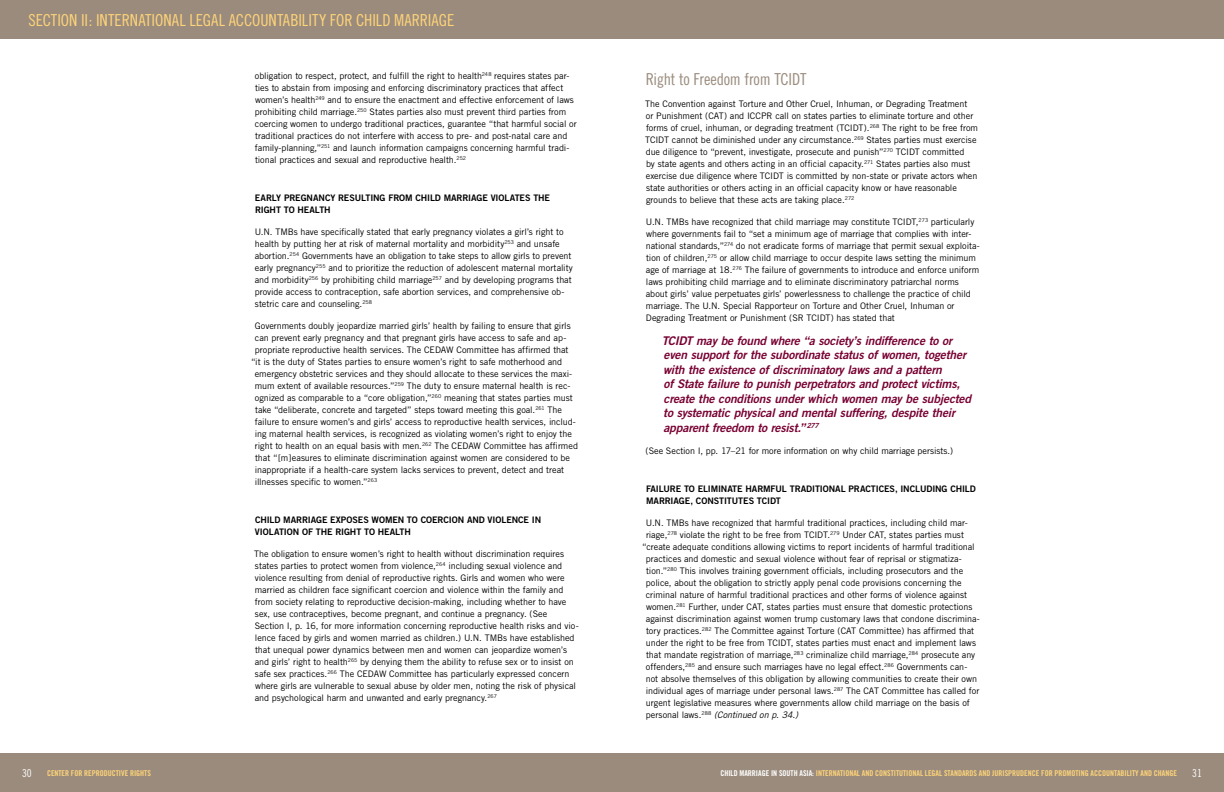
<style>
.page{position:relative;width:1224px;height:792px;background:#fff}
.page>*{position:absolute;margin:0;border:0;box-sizing:border-box;transform-origin:0 0}
.t1{font:16.5px "Trade Gothic Cond Eighteen";letter-spacing:-.005em;color:#ffd478}
.t2{font:16.5px "Trade Gothic Cond Eighteen";letter-spacing:-.015em;color:#9a8b7d}
.t3{font:italic 12px/14.5px "Trade Gothic Bold Two";letter-spacing:-.015em;color:#780032}
.t4{font:11px "Trade Gothic Cond Eighteen";color:#fff}
.t5{font:9px/12px "Trade Gothic";letter-spacing:-.005em;color:#000}
.t6{font:9px/12px "Trade Gothic Bold Two";letter-spacing:-.01em;color:#000}
.t7{font:italic 9px "Trade Gothic";letter-spacing:-.01em;color:#000}
.t8{font:8px "Trade Gothic Bold Cond Twenty";color:#ffd478}
.s1{font-style:normal}
.s2{color:#fff}
</style>
<div class="page">
<div style="left:0;top:754px;width:1224px;height:38px;background:#9a8b7d"></div>
<div style="left:0;top:0;width:1224px;height:38px;background:#9a8b7d"></div>
<h1 class="t1" style="left:29px;top:10px;width:427px">SECTION II: INTERNATIONAL LEGAL ACCOUNTABILITY FOR CHILD MARRIAGE</h1>
<p class="t5" style="left:255px;top:70px;width:323px">obligation to respect, protect, and fulfill the right to health<sup>248</sup> requires states par&shy;ties to abstain from imposing and enforcing discriminatory practices that affect women’s health<sup>249</sup> and to ensure the enactment and effective enforcement of laws prohibiting child marriage.<sup>250</sup> States parties also must prevent third parties from coercing women to undergo traditional practices, guarantee “that harmful social or traditional practices do not interfere with access to pre- and post-natal care and family-planning,”<sup>251</sup> and launch information campaigns concerning harmful tradi&shy;tional practices and sexual and reproductive health.<sup>252</sup></p>
<p class="t6" style="left:255px;top:192px;width:297px">EARLY PREGNANCY RESULTING FROM CHILD MARRIAGE VIOLATES THE<br>RIGHT TO HEALTH</p>
<p class="t5" style="left:255px;top:226px;width:320px">U.N. TMBs have specifically stated that early pregnancy violates a girl’s right to health by putting her at risk of maternal mortality and morbidity<sup>253</sup> and unsafe abortion.<sup>254</sup> Governments have an obligation to take steps to allow girls to prevent early pregnancy<sup>255</sup> and to prioritize the reduction of adolescent maternal mortality and morbidity<sup>256</sup> by prohibiting child marriage<sup>257</sup> and by developing programs that provide access to contraception, safe abortion services, and comprehensive ob&shy;stetric care and counseling.<sup>258</sup></p>
<p class="t5" style="left:255px;top:320px;width:317px">Governments doubly jeopardize married girls’ health by failing to ensure that girls</p>
<p class="t5" style="left:255px;top:332px;width:313px">can prevent early pregnancy and that pregnant girls have access to safe and ap-</p>
<p class="t5" style="left:255px;top:344px;width:315px">propriate reproductive health services. The CEDAW Committee has affirmed that</p>
<p class="t5" style="left:251px;top:356px;width:313px">“it is the duty of States parties to ensure women’s right to safe motherhood and</p>
<p class="t5" style="left:255px;top:368px;width:319px">emergency obstetric services and they should allocate to these services the maxi-</p>
<p class="t5" style="left:255px;top:380px;width:317px">mum extent of available resources.”<sup>259</sup> The duty to ensure maternal health is rec-</p>
<p class="t5" style="left:255px;top:392px;width:319px">ognized as comparable to a “core obligation,”<sup>260</sup> meaning that states parties must</p>
<p class="t5" style="left:255px;top:404px;width:309px">take “deliberate, concrete and targeted” steps toward meeting this goal.<sup>261</sup> The</p>
<p class="t5" style="left:255px;top:416px;width:322px">failure to ensure women’s and girls’ access to reproductive health services, includ-</p>
<p class="t5" style="left:255px;top:428px;width:319px">ing maternal health services, is recognized as violating women’s right to enjoy the</p>
<p class="t5" style="left:255px;top:440px;width:325px">right to health on an equal basis with men.<sup>262</sup> The CEDAW Committee has affirmed</p>
<p class="t5" style="left:255px;top:452px;width:317px">that “[m]easures to eliminate discrimination against women are considered to be</p>
<p class="t5" style="left:255px;top:464px;width:311px">inappropriate if a health-care system lacks services to prevent, detect and treat</p>
<p class="t5" style="left:255px;top:476px;width:124px">illnesses specific to women.”<sup>263</sup></p>
<p class="t6" style="left:255px;top:514px;width:288px">CHILD MARRIAGE EXPOSES WOMEN TO COERCION AND VIOLENCE IN<br>VIOLATION OF THE RIGHT TO HEALTH</p>
<p class="t5" style="left:254px;top:548px;width:326px">The obligation to ensure women’s right to health without discrimination requires states parties to protect women from violence,<sup>264</sup> including sexual violence and violence resulting from denial of reproductive rights. Girls and women who were married as children face significant coercion and violence within the family and from society relating to reproductive decision-making, including whether to have sex, use contraceptives, become pregnant, and continue a pregnancy. (See<br>Section I, p. 16, for more information concerning reproductive health risks and vio&shy;lence faced by girls and women married as children.) U.N. TMBs have established that unequal power dynamics between men and women can jeopardize women’s and girls’ right to health<sup>265</sup> by denying them the ability to refuse sex or to insist on safe sex practices.<sup>266</sup> The CEDAW Committee has particularly expressed concern where girls are vulnerable to sexual abuse by older men, noting the risk of physical and psychological harm and unwanted and early pregnancy.<sup>267</sup></p>
<h1 class="t2" style="left:646px;top:69px;width:162px">Right to Freedom from TCIDT</h1>
<p class="t5" style="left:645px;top:98px;width:334px">The Convention against Torture and Other Cruel, Inhuman, or Degrading Treatment<br>or Punishment (CAT) and ICCPR call on states parties to eliminate torture and other forms of cruel, inhuman, or degrading treatment (TCIDT).<sup>268</sup> The right to be free from TCIDT cannot be diminished under any circumstance.<sup>269</sup> States parties must exercise due diligence to “prevent, investigate, prosecute and punish”<sup>270</sup> TCIDT committed<br>by state agents and others acting in an official capacity.<sup>271</sup> States parties also must exercise due diligence where TCIDT is committed by non-state or private actors when state authorities or others acting in an official capacity know or have reasonable grounds to believe that these acts are taking place.<sup>272</sup></p>
<p class="t5" style="left:646px;top:216px;width:335px">U.N. TMBs have recognized that child marriage may constitute TCIDT,<sup>273</sup> particularly where governments fail to “set a minimum age of marriage that complies with inter&shy;national standards,”<sup>274</sup> do not eradicate forms of marriage that permit sexual exploita&shy;tion of children,<sup>275</sup> or allow child marriage to occur despite laws setting the minimum age of marriage at 18.<sup>276</sup> The failure of governments to introduce and enforce uniform laws prohibiting child marriage and to eliminate discriminatory patriarchal norms about girls’ value perpetuates girls’ powerlessness to challenge the practice of child marriage. The U.N. Special Rapporteur on Torture and Other Cruel, Inhuman or Degrading Treatment or Punishment (SR TCIDT) has stated that</p>
<p class="t3" style="left:662px;top:333px;width:311px">TCIDT may be found where “a society’s indifference to or even support for the subordinate status of women, together with the existence of discriminatory laws and a pattern<br>of State failure to punish perpetrators and protect victims, create the conditions under which women may be subjected to systematic physical and mental suffering, despite their apparent freedom to resist.” <sup>277</sup></p>
<p class="t5" style="left:646px;top:445px;width:309px">(See Section I, pp. 17–21 for more information on why child marriage persists.)</p>
<p class="t6" style="left:646px;top:483px;width:331px">FAILURE TO ELIMINATE HARMFUL TRADITIONAL PRACTICES, INCLUDING CHILD<br>MARRIAGE, CONSTITUTES TCIDT</p>
<p class="t5" style="left:646px;top:517px;width:323px">U.N. TMBs have recognized that harmful traditional practices, including child mar-</p>
<p class="t5" style="left:646px;top:529px;width:320px">riage,<sup>278</sup> violate the right to be free from TCIDT.<sup>279</sup> Under CAT, states parties must</p>
<p class="t5" style="left:642px;top:541px;width:334px">“create adequate conditions allowing victims to report incidents of harmful traditional</p>
<p class="t5" style="left:646px;top:553px;width:318px">practices and domestic and sexual violence without fear of reprisal or stigmatiza-</p>
<p class="t5" style="left:646px;top:565px;width:319px">tion.”<sup>280</sup> This involves training government officials, including prosecutors and the</p>
<p class="t5" style="left:646px;top:577px;width:317px">police, about the obligation to strictly apply penal code provisions concerning the</p>
<p class="t5" style="left:646px;top:589px;width:323px">criminal nature of harmful traditional practices and other forms of violence against</p>
<p class="t5" style="left:646px;top:601px;width:328px">women.<sup>281</sup> Further, under CAT, states parties must ensure that domestic protections</p>
<p class="t5" style="left:646px;top:613px;width:335px">against discrimination against women trump customary laws that condone discrimina-</p>
<p class="t5" style="left:646px;top:625px;width:330px">tory practices.<sup>282</sup> The Committee against Torture (CAT Committee) has affirmed that</p>
<p class="t5" style="left:646px;top:637px;width:332px">under the right to be free from TCIDT, states parties must enact and implement laws</p>
<p class="t5" style="left:646px;top:649px;width:331px">that mandate registration of marriage,<sup>283</sup> criminalize child marriage,<sup>284</sup> prosecute any</p>
<p class="t5" style="left:646px;top:661px;width:323px">offenders,<sup>285</sup> and ensure such marriages have no legal effect.<sup>286</sup> Governments can-</p>
<p class="t5" style="left:646px;top:673px;width:333px">not absolve themselves of this obligation by allowing communities to create their own</p>
<p class="t5" style="left:646px;top:685px;width:335px">individual ages of marriage under personal laws.<sup>287</sup> The CAT Committee has called for</p>
<p class="t5" style="left:646px;top:697px;width:325px">urgent legislative measures where governments allow child marriage on the basis of</p>
<p class="t7" style="left:646px;top:709px;width:154px"><span class="s1">personal laws.</span><sup>288</sup> (Continued on p. 34.)</p>
<p class="t4" style="left:22px;top:766px;width:11px">30</p>
<p class="t8" style="left:47px;top:768px;width:105px">CENTER FOR REPRODUCTIVE RIGHTS</p>
<p class="t8" style="left:720px;top:768px;width:458px"><span class="s2">CHILD MARRIAGE IN SOUTH ASIA:</span> INTERNATIONAL AND CONSTITUTIONAL LEGAL STANDARDS AND JURISPRUDENCE FOR PROMOTING ACCOUNTABILITY AND CHANGE</p>
<p class="t4" style="left:1192px;top:766px;width:11px">31</p>
</div>
